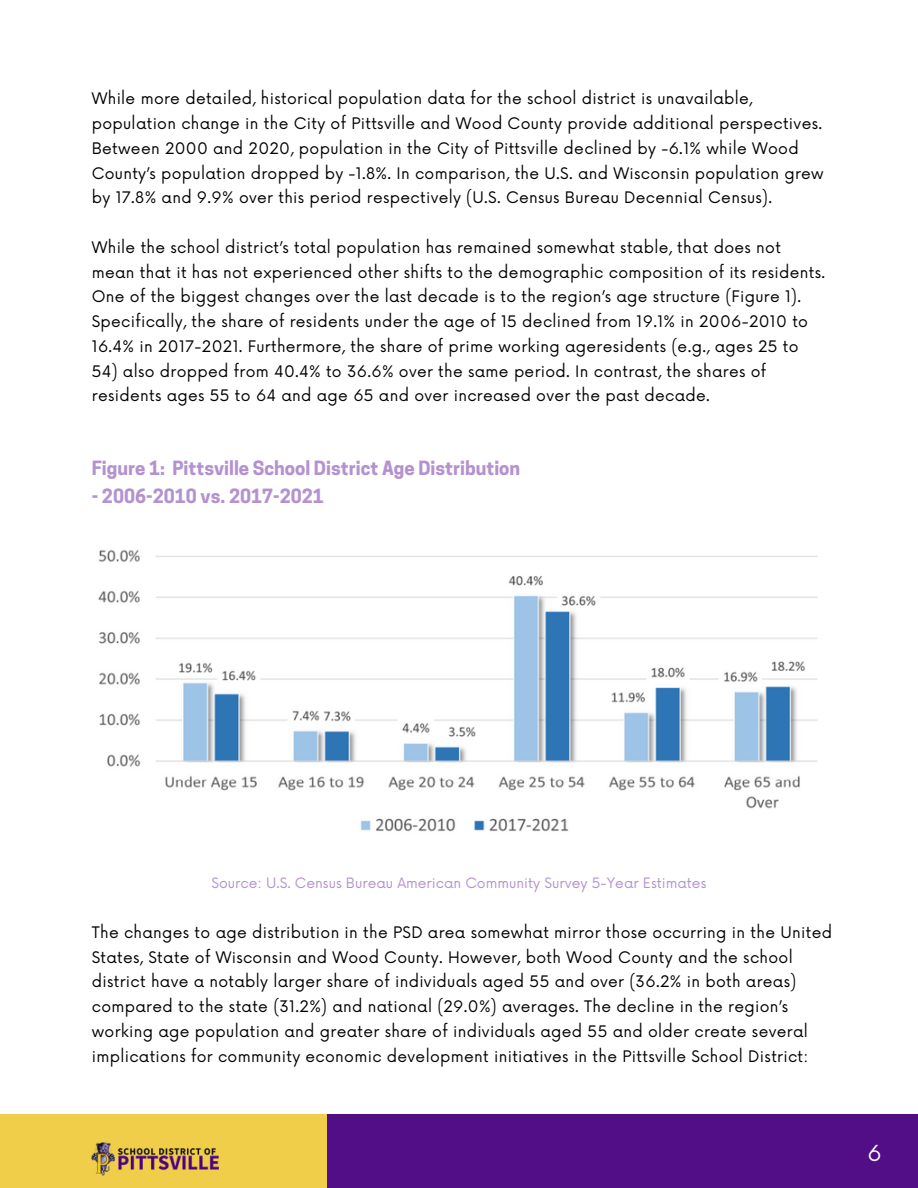
<style>
.page{position:relative;width:918px;height:1188px;background:#fff}
.page>*{position:absolute;margin:0;border:0;box-sizing:border-box;transform-origin:0 0}
.t1{font:21.45px "Now";color:#fff}
.t2{font:700 18.45px "Cooper Hewitt";color:#b492cf}
.t3{font:15.45px/24.8px "Now";letter-spacing:.02em;color:#000}
.t4{font:13.95px "Now";color:#b492cf}
</style>
<div class="page">
<div style="left:0;top:1114px;width:327px;height:74px;background:#f0ce49"></div>
<div style="left:327px;top:1114px;width:591px;height:74px;background:#510e86"></div>
<img style="left:98px;top:550px;width:720px;height:282px">
<img style="left:92px;top:1142px;width:127px;height:34px">
<h2 class="t3" style="left:92px;top:87px;width:733px">While more detailed, historical population data for the school district is unavailable, population change in the City of Pittsville and Wood County provide additional perspectives.<br>Between 2000 and 2020, population in the City of Pittsville declined by -6.1% while Wood County’s population dropped by -1.8%. In comparison, the U.S. and Wisconsin population grew by 17.8% and 9.9% over this period respectively (U.S. Census Bureau Decennial Census).</h2>
<h1 class="t3" style="left:92px;top:236px;width:735px">While the school district’s total population has remained somewhat stable, that does not mean that it has not experienced other shifts to the demographic composition of its residents.<br>One of the biggest changes over the last decade is to the region’s age structure (Figure 1).<br>Specifically, the share of residents under the age of 15 declined from 19.1% in 2006-2010 to 16.4% in 2017-2021. Furthermore, the share of prime working ageresidents (e.g., ages 25 to</h1>
<h1 class="t3" style="left:92px;top:360px;width:676px">54) also dropped from 40.4% to 36.6% over the same period. In contrast, the shares of residents ages 55 to 64 and age 65 and over increased over the past decade.</h1>
<p class="t2" style="left:92px;top:461px;width:430px">Figure 1: Pittsville School District Age Distribution</p>
<p class="t2" style="left:92px;top:489px;width:234px">- 2006-2010 vs. 2017-2021</p>
<p class="t4" style="left:212px;top:875px;width:496px">Source: U.S. Census Bureau American Community Survey 5-Year Estimates</p>
<h2 class="t3" style="left:92px;top:921px;width:742px">The changes to age distribution in the PSD area somewhat mirror those occurring in the United States, State of Wisconsin and Wood County. However, both Wood County and the school district have a notably larger share of individuals aged 55 and over (36.2% in both areas) compared to the state (31.2%) and national (29.0%) averages. The decline in the region’s working age population and greater share of individuals aged 55 and older create several implications for community economic development initiatives in the Pittsville School District:</h2>
<p class="t1" style="left:867px;top:1142px;width:16px">6</p>
</div>
